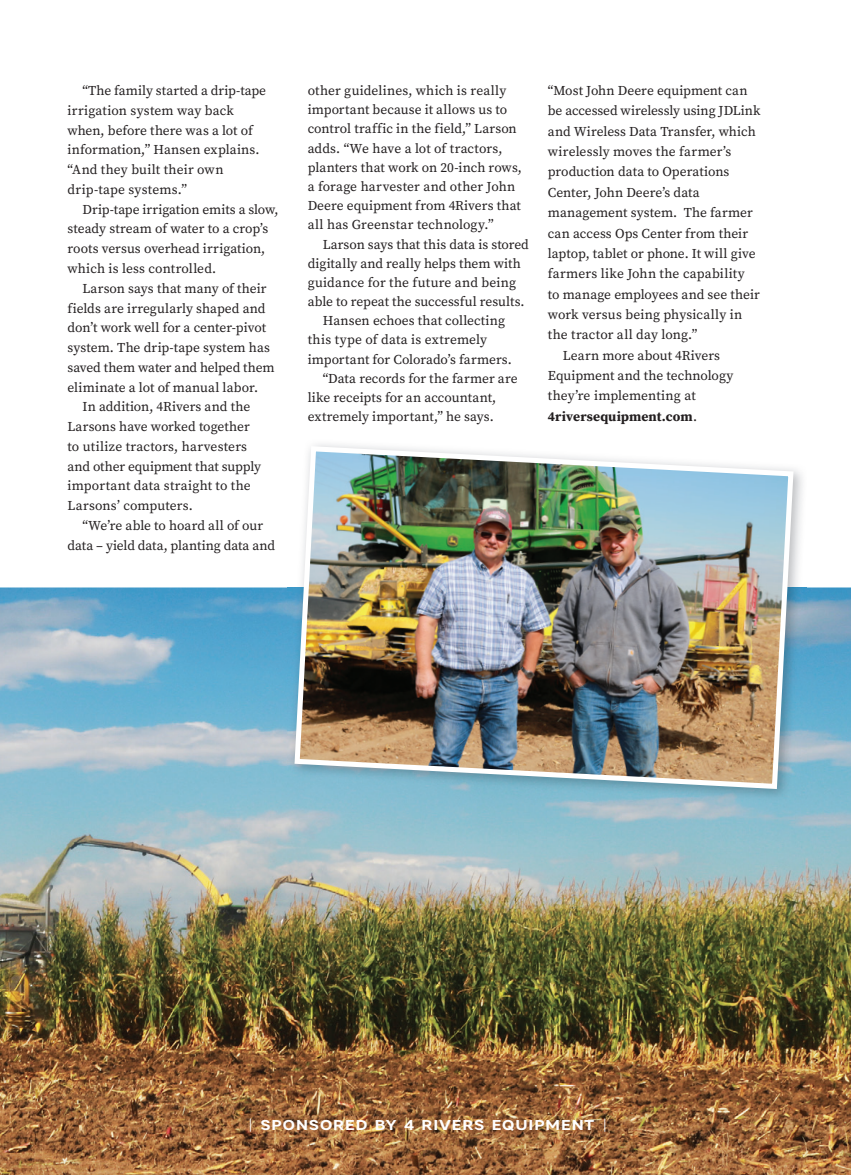
<style>
.page{position:relative;width:851px;height:1175px;background:#fff}
.page>*{position:absolute;margin:0;border:0;box-sizing:border-box;transform-origin:0 0}
.t1{font:700 14.25px "Artico Expanded";letter-spacing:.065em;color:#fff}
.t2{font:13.5px/19.8px "Source Serif Pro";color:#231f20}
.t3{font:13.5px "Source Serif Pro";letter-spacing:.02em;color:#231f20}
.t4{font:700 13.5px "Source Serif Pro";letter-spacing:.005em;color:#231f20}
.s1{font-weight:400}
.s2{font-weight:400;font-size:13.5px}
</style>
<div class="page">
<img style="left:0;top:587px;width:850px;height:587px">
<img style="left:288px;top:470px;width:518px;height:332px">
<img style="left:292px;top:444px;width:504px;height:347px">
<p class="t2" style="left:68px;top:81px;width:200px;text-indent:15px">“The family started a drip-tape irrigation system way back when, before there was a lot of information,” Hansen explains. “And they built their own drip-tape systems.”</p>
<p class="t2" style="left:68px;top:199px;width:212px;text-indent:15px">Drip-tape irrigation emits a slow, steady stream of water to a crop’s roots versus overhead irrigation, which is less controlled.</p>
<p class="t2" style="left:83px;top:278px;width:186px">Larson says that many of their</p>
<p class="t2" style="left:68px;top:298px;width:199px">fields are irregularly shaped and</p>
<p class="t2" style="left:68px;top:318px;width:200px">don’t work well for a center-pivot</p>
<p class="t2" style="left:68px;top:338px;width:204px">system. The drip-tape system has</p>
<p class="t2" style="left:68px;top:357px;width:209px">saved them water and helped them</p>
<p class="t2" style="left:68px;top:377px;width:192px">eliminate a lot of manual labor.</p>
<p class="t2" style="left:83px;top:397px;width:169px">In addition, 4Rivers and the</p>
<p class="t2" style="left:68px;top:417px;width:184px">Larsons have worked together</p>
<p class="t3" style="left:68px;top:437px;width:181px">to utilize tractors, harvesters</p>
<p class="t2" style="left:68px;top:456px;width:195px">and other equipment that supply</p>
<p class="t3" style="left:68px;top:477px;width:185px">important data straight to the</p>
<p class="t2" style="left:68px;top:496px;width:127px">Larsons’ computers.</p>
<p class="t2" style="left:83px;top:515px;width:182px">“We’re able to hoard all of our</p>
<p class="t2" style="left:68px;top:535px;width:209px">data – yield data, planting data and</p>
<p class="t2" style="left:308px;top:81px;width:216px;line-height:19.2px">other guidelines, which is really important because it allows us to control traffic in the field,” Larson adds. “We have a lot of tractors, planters that work on 20-inch rows, a forage harvester and other John Deere equipment from 4Rivers that all has Greenstar technology.”</p>
<p class="t2" style="left:323px;top:234px;width:208px">Larson says that this data is stored</p>
<p class="t2" style="left:308px;top:253px;width:215px">digitally and really helps them with</p>
<p class="t2" style="left:308px;top:272px;width:210px">guidance for the future and being</p>
<p class="t2" style="left:308px;top:292px;width:218px">able to repeat the successful results.</p>
<p class="t2" style="left:323px;top:311px;width:184px">Hansen echoes that collecting</p>
<p class="t3" style="left:308px;top:331px;width:181px">this type of data is extremely</p>
<p class="t2" style="left:308px;top:349px;width:206px">important for Colorado’s farmers.</p>
<p class="t2" style="left:323px;top:368px;width:196px">“Data records for the farmer are</p>
<p class="t2" style="left:308px;top:387px;width:190px">like receipts for an accountant,</p>
<p class="t2" style="left:308px;top:407px;width:188px">extremely important,” he says.</p>
<p class="t2" style="left:548px;top:81px;width:201px">“Most John Deere equipment can</p>
<p class="t2" style="left:548px;top:101px;width:214px">be accessed wirelessly using JDLink</p>
<p class="t2" style="left:548px;top:121px;width:209px">and Wireless Data Transfer, which</p>
<p class="t2" style="left:548px;top:142px;width:185px">wirelessly moves the farmer’s</p>
<p class="t2" style="left:548px;top:162px;width:183px">production data to Operations</p>
<p class="t2" style="left:548px;top:182px;width:153px">Center, John Deere’s data</p>
<p class="t2" style="left:548px;top:203px;width:206px">management system. The farmer</p>
<p class="t2" style="left:548px;top:223px;width:202px">can access Ops Center from their</p>
<p class="t2" style="left:548px;top:243px;width:209px">laptop, tablet or phone. It will give</p>
<p class="t3" style="left:548px;top:265px;width:198px">farmers like John the capability</p>
<p class="t2" style="left:548px;top:284px;width:214px">to manage employees and see their</p>
<p class="t2" style="left:548px;top:304px;width:196px">work versus being physically in</p>
<p class="t2" style="left:548px;top:325px;width:151px">the tractor all day long.”</p>
<p class="t2" style="left:563px;top:345px;width:159px">Learn more about 4Rivers</p>
<p class="t2" style="left:548px;top:366px;width:187px">Equipment and the technology</p>
<p class="t2" style="left:548px;top:386px;width:149px">they’re implementing at</p>
<p class="t4" style="left:548px;top:407px;width:151px">4riversequipment.com<span class="s1">.</span></p>
<p class="t1" style="left:248px;top:1115px;width:360px"><span class="s2">|</span> SPONSORED BY 4 RIVERS EQUIPMENT <span class="s2">|</span></p>
</div>
